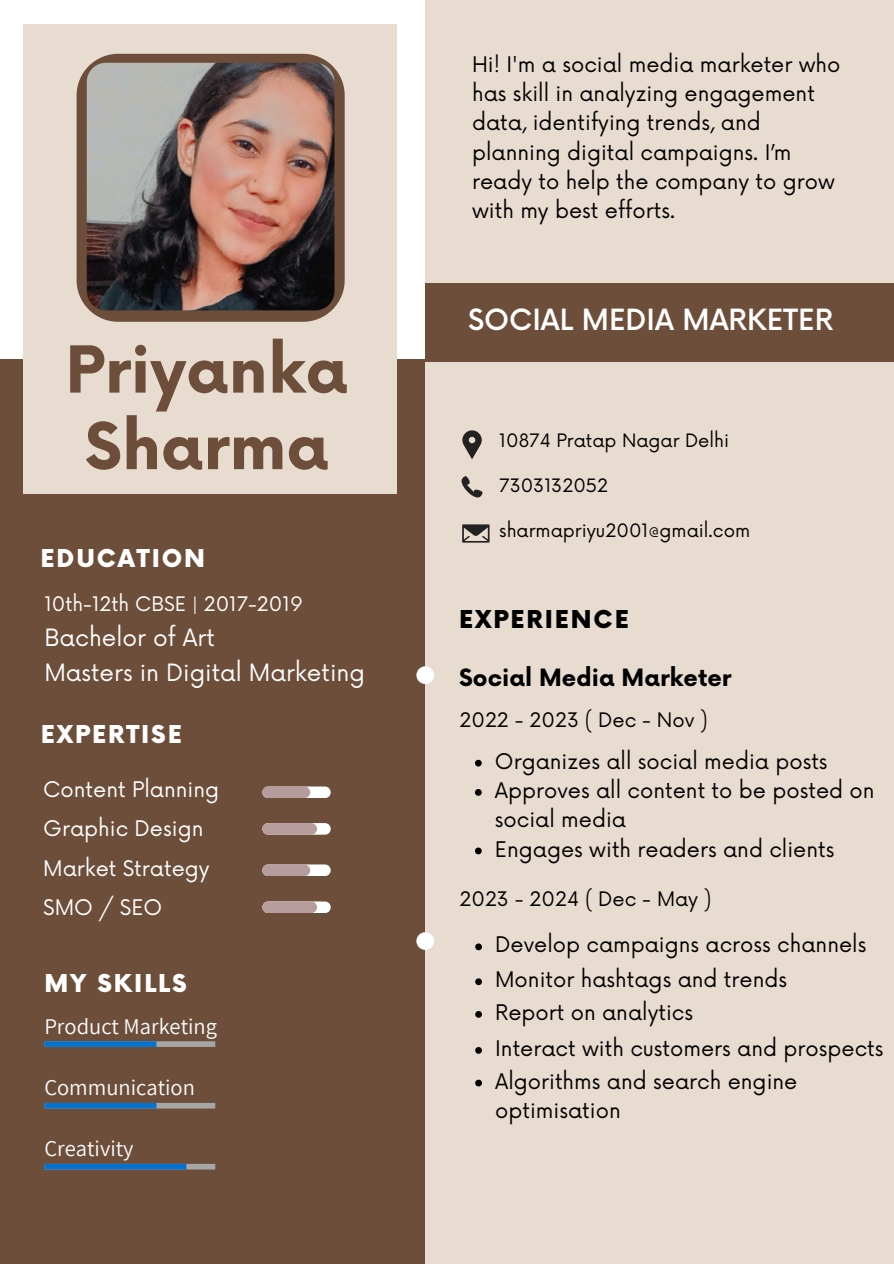
<style>
.page{position:relative;width:894px;height:1264px;background:#fff}
.page>*{position:absolute;margin:0;border:0;box-sizing:border-box;transform-origin:0 0}
.t1{font:700 63px/76.5px "Now";color:#6d4e3a;text-align:center}
.t2{font:500 28.5px "Now";color:#fff}
.t3{font:900 24px "Now";letter-spacing:.08em;color:#fff}
.t4{font:900 24px "Now";letter-spacing:.08em;color:#000}
.t5{font:23.25px "Now";color:#fff}
.t6{font:700 23.25px "Now";color:#000}
.t7{font:22.5px "Assistant";color:#fbfcfd}
.t8{font:21px/29.2px "Now";color:#000}
.t9{font:21px/39.3px "Now";color:#fff}
.t10{font:19.5px "Now";color:#000}
.t11{font:19.5px "Now";color:#fff}
.t12{font:18px "Now";color:#000}
</style>
<div class="page">
<div style="left:0;top:359px;width:486px;height:904px;background:#6d4e3a"></div>
<div style="left:262px;top:786px;width:68px;height:12px;background:#fff;border-radius:6px"></div>
<div style="left:262px;top:786px;width:48px;height:12px;background:#b69c9c;border-radius:6px"></div>
<div style="left:262px;top:823px;width:68px;height:11px;background:#fff;border-radius:6px"></div>
<div style="left:262px;top:823px;width:55px;height:11px;background:#b69c9c;border-radius:6px"></div>
<div style="left:262px;top:864px;width:68px;height:12px;background:#fff;border-radius:6px"></div>
<div style="left:262px;top:864px;width:48px;height:12px;background:#b69c9c;border-radius:6px"></div>
<div style="left:262px;top:901px;width:68px;height:12px;background:#fff;border-radius:6px"></div>
<div style="left:262px;top:901px;width:55px;height:12px;background:#b69c9c;border-radius:6px"></div>
<div style="left:425px;top:0;width:468px;height:1263px;background:#e8dbcf"></div>
<div style="left:416px;top:666px;width:18px;height:18px;background:#fff;border-radius:50%"></div>
<div style="left:416px;top:932px;width:18px;height:17px;background:#fff;border-radius:50%"></div>
<div style="left:425px;top:283px;width:468px;height:79px;background:#6d4e3a"></div>
<div style="left:23px;top:24px;width:373px;height:469px;background:#e8dbcf"></div>
<div style="left:44px;top:1163px;width:171px;height:6px;background:#a6a6a6"></div>
<div style="left:44px;top:1163px;width:142px;height:6px;background:#0573ce"></div>
<div style="left:44px;top:1041px;width:171px;height:5px;background:#a6a6a6"></div>
<div style="left:44px;top:1041px;width:112px;height:5px;background:#0573ce"></div>
<div style="left:44px;top:1102px;width:171px;height:6px;background:#a6a6a6"></div>
<div style="left:44px;top:1102px;width:112px;height:6px;background:#0573ce"></div>
<svg style="left:77px;top:54px;width:267px;height:268px;background:#7c614e"></svg>
<img style="left:87px;top:63px;width:247px;height:247px;border-radius:19px">
<svg style="left:475px;top:759px;width:6px;height:7px"></svg>
<svg style="left:475px;top:789px;width:6px;height:6px"></svg>
<svg style="left:475px;top:847px;width:6px;height:7px"></svg>
<svg style="left:475px;top:943px;width:7px;height:7px"></svg>
<svg style="left:475px;top:978px;width:7px;height:7px"></svg>
<svg style="left:475px;top:1011px;width:7px;height:6px"></svg>
<svg style="left:475px;top:1047px;width:7px;height:6px"></svg>
<svg style="left:475px;top:1079px;width:7px;height:7px"></svg>
<svg style="left:461px;top:476px;width:21px;height:21px"></svg>
<svg style="left:462px;top:524px;width:27px;height:18px"></svg>
<svg style="left:462px;top:430px;width:19px;height:29px"></svg>
<h6 class="t1" style="left:66px;top:335px;width:284px">Priyanka<br>Sharma</h6>
<h2 class="t3" style="left:41px;top:545px;width:166px">EDUCATION</h2>
<p class="t11" style="left:44px;top:593px;width:260px">10th-12th CBSE | 2017-2019</p>
<p class="t5" style="left:44px;top:624px;width:172px">Bachelor of Art</p>
<h5 class="t5" style="left:44px;top:659px;width:322px">Masters in Digital Marketing</h5>
<p class="t3" style="left:41px;top:721px;width:142px">EXPERTISE</p>
<p class="t9" style="left:43px;top:770px;width:177px">Content Planning<br>Graphic Design<br>Market Strategy<br>SMO / SEO</p>
<p class="t3" style="left:44px;top:970px;width:144px">MY SKILLS</p>
<h3 class="t7" style="left:44px;top:1010px;width:174px">Product Marketing</h3>
<p class="t7" style="left:44px;top:1071px;width:152px">Communication</p>
<h5 class="t7" style="left:44px;top:1133px;width:91px">Creativity</h5>
<p class="t8" style="left:472px;top:51px;width:370px">Hi! I'm a social media marketer who has skill in analyzing engagement data, identifying trends, and planning digital campaigns. I’m ready to help the company to grow with my best efforts.</p>
<h3 class="t2" style="left:468px;top:304px;width:366px">SOCIAL MEDIA MARKETER</h3>
<h6 class="t12" style="left:499px;top:431px;width:231px">10874 Pratap Nagar Delhi</h6>
<p class="t12" style="left:499px;top:476px;width:110px">7303132052</p>
<p class="t12" style="left:499px;top:521px;width:252px">sharmapriyu2001@gmail.com</p>
<p class="t4" style="left:459px;top:606px;width:171px">EXPERIENCE</p>
<p class="t6" style="left:459px;top:664px;width:273px">Social Media Marketer</p>
<h3 class="t10" style="left:459px;top:709px;width:250px">2022 - 2023 ( Dec - Nov )</h3>
<h4 class="t8" style="left:495px;top:747px;width:334px">Organizes all social media posts</h4>
<h6 class="t8" style="left:495px;top:777px;width:381px">Approves all content to be posted on social media</h6>
<p class="t8" style="left:495px;top:835px;width:341px">Engages with readers and clients</p>
<h3 class="t10" style="left:459px;top:888px;width:253px">2023 - 2024 ( Dec - May )</h3>
<p class="t8" style="left:495px;top:931px;width:372px">Develop campaigns across channels</p>
<p class="t8" style="left:495px;top:966px;width:293px">Monitor hashtags and trends</p>
<p class="t8" style="left:495px;top:998px;width:199px">Report on analytics</p>
<p class="t8" style="left:495px;top:1034px;width:390px">Interact with customers and prospects</p>
<h1 class="t8" style="left:495px;top:1067px;width:304px">Algorithms and search engine optimisation</h1>
</div>
